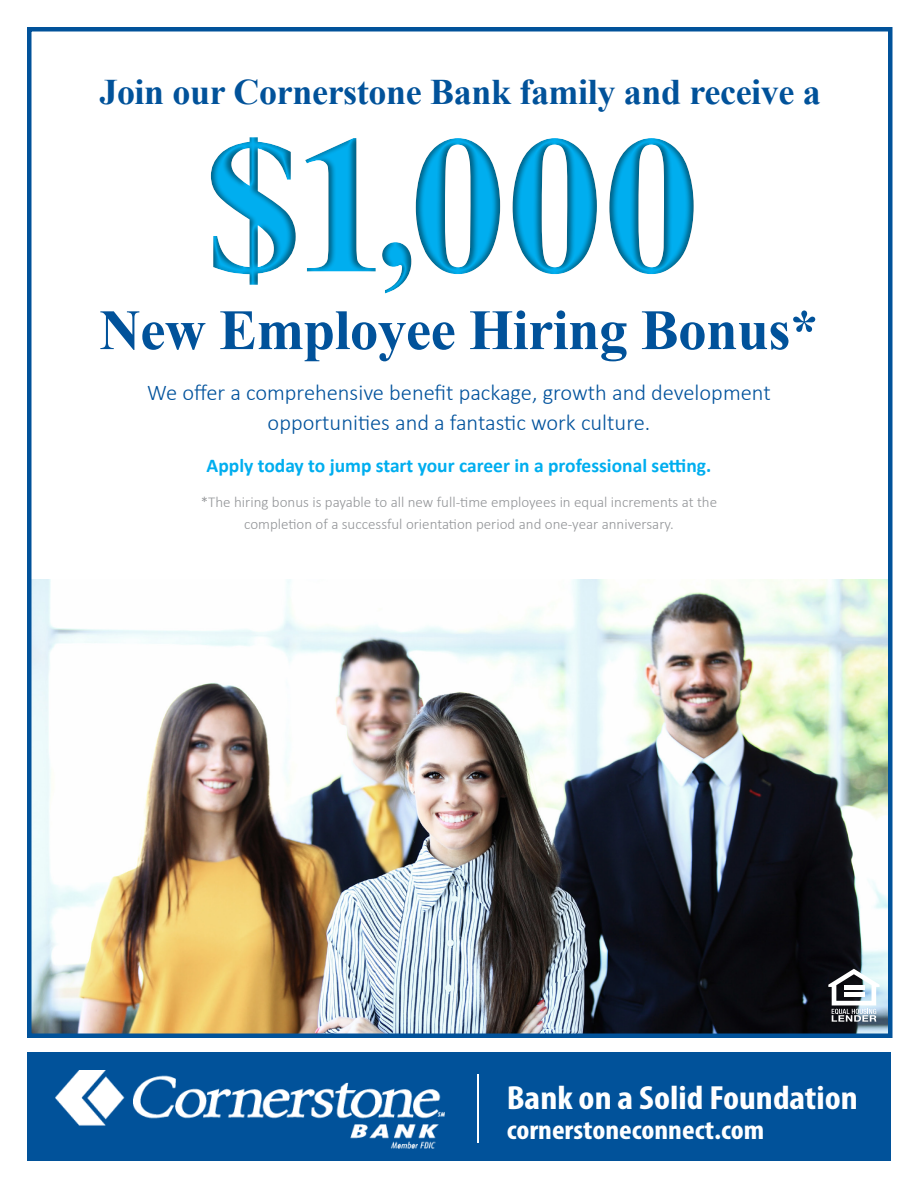
<style>
.page{position:relative;width:918px;height:1188px;background:#fff}
.page>*{position:absolute;margin:0;border:0;box-sizing:border-box;transform-origin:0 0}
.t1{font:700 197.55px "Times New Roman";color:#00aeef}
.t2{font:700 57px "Times New Roman";letter-spacing:-.01em;color:#01529a}
.t3{font:700 36px "Times New Roman";letter-spacing:-.01em;color:#01529a}
.t4{font:700 condensed 33.6px "Myriad Pro";color:#fff;scale:1.11 1}
.t5{font:700 condensed 27.3px "Myriad Pro";color:#fff;scale:1.11 1}
.t6{font:300 22.5px "Calibri";color:#01529c}
.t7{font:700 19.5px "Calibri";color:#00aeef}
.t8{font:300 15px "Calibri";color:#939598}
.s1{font-size:157.95px}
</style>
<div class="page">
<img style="left:32px;top:580px;width:855px;height:453px">
<div style="left:201px;top:132px;width:502px;height:166px;background:#231f20;opacity:.5"></div>
<div style="left:27px;top:1053px;width:864px;height:108px;background:#01529a"></div>
<img style="left:55px;top:1070px;width:390px;height:78px">
<hr style="left:477px;top:1074px;width:2px;height:69px;background:#fff">
<div style="left:27px;top:27px;width:865px;height:1011px;border:4px solid #01529a"></div>
<svg style="left:828px;top:969px;width:52px;height:53px"></svg>
<p class="t3" style="left:99px;top:66px;width:723px">Join our Cornerstone Bank family and receive a</p>
<h1 class="t1" style="left:203px;top:63px;width:499px">$1<span class="s1">,</span>000</h1>
<p class="t2" style="left:100px;top:289px;width:720px">New Employee Hiring Bonus*</p>
<p class="t6" style="left:147px;top:379px;width:625px">We offer a comprehensive benefit package, growth and development</p>
<p class="t6" style="left:268px;top:409px;width:384px">opportunities and a fantastic work culture.</p>
<p class="t7" style="left:207px;top:452px;width:506px">Apply today to jump start your career in a professional setting.</p>
<p class="t8" style="left:201px;top:492px;width:518px">*The hiring bonus is payable to all new full-time employees in equal increments at the</p>
<p class="t8" style="left:244px;top:515px;width:431px">completion of a successful orientation period and one-year anniversary.</p>
<p class="t4" style="left:507px;top:1076px;width:318px">Bank on a Solid Foundation</p>
<p class="t5" style="left:507px;top:1113px;width:233px">cornerstoneconnect.com</p>
</div>
